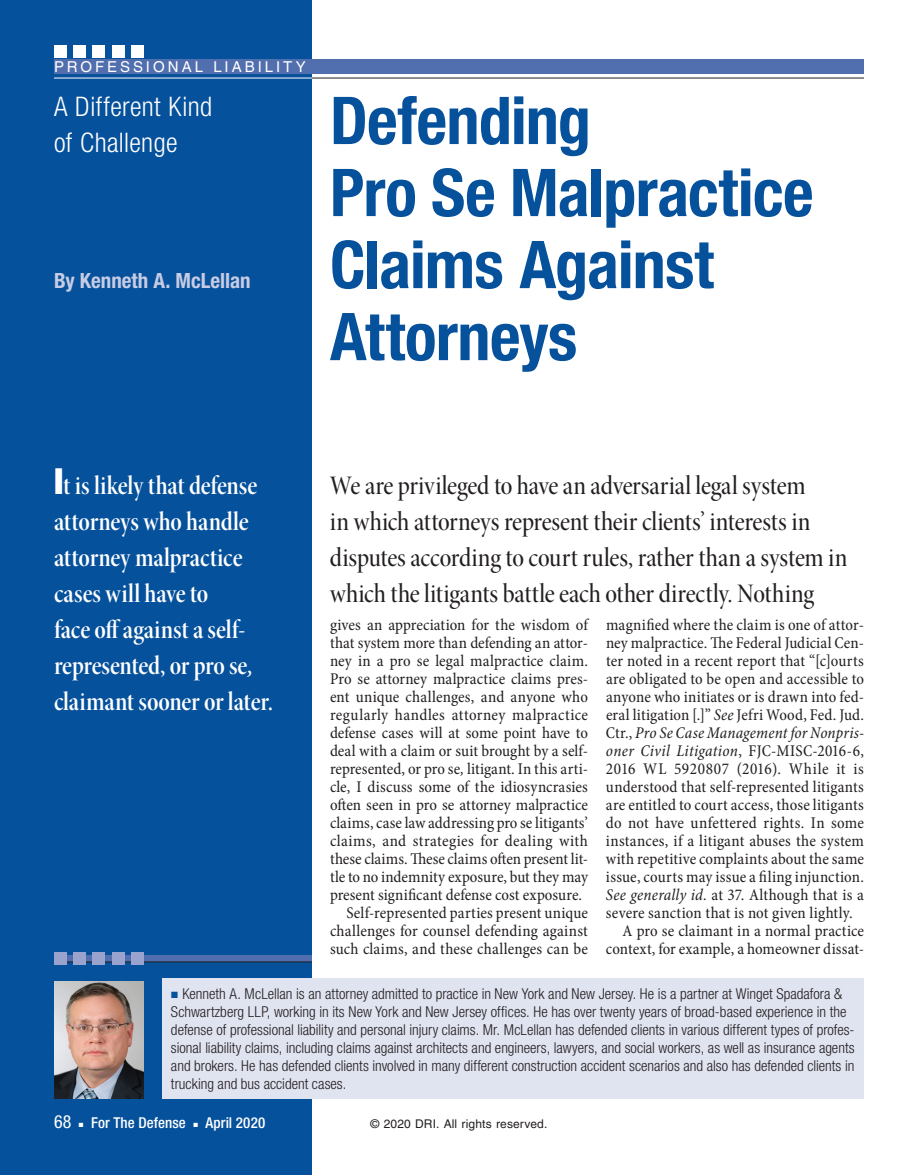
<style>
.page{position:relative;width:918px;height:1175px;background:#fff}
.page>*{position:absolute;margin:0;border:0;box-sizing:border-box;transform-origin:0 0}
.t1{font:700 condensed 66px/72px "Helvetica Neue LT Std";letter-spacing:-.01em;color:#06519b}
.t2{font:27px/36px "Minion Pro Medium Cn Disp";letter-spacing:-.01em;color:#231f20}
.t3{font:27px/36px "Minion Pro Semibold Cn Disp";letter-spacing:-.005em;color:#fff}
.t4{font:300 condensed 27px/36px "Helvetica Neue LT Std";letter-spacing:.015em;color:#fff}
.t5{font:700 condensed 21px "Helvetica Neue LT Std";color:#c7cce4}
.t6{font:condensed 18px "Helvetica Neue LT Std";color:#fff}
.t7{font:condensed 16.5px "Minion Pro";letter-spacing:.005em;color:#231f20}
.t8{font:italic condensed 16.5px "Minion Pro";letter-spacing:.015em;color:#231f20}
.t9{font:condensed 16.5px "Minion Pro";letter-spacing:.025em;color:#231f20}
.t10{font:condensed 16.5px "Minion Pro";letter-spacing:.04em;color:#231f20}
.t11{font:300 condensed 15px/18px "Helvetica Neue LT Std";color:#231f20}
.t12{font:500 condensed 15px "Helvetica Neue LT Std";letter-spacing:.005em;color:#fff}
.t13{font:15px "Helvetica LT Pro";letter-spacing:.2em;color:#fff}
.t14{font:12px "Helvetica LT Pro";letter-spacing:.01em;color:#231f20}
.s1{font-family:"Helvetica Neue LT Std";font-weight:900;font-stretch:condensed;font-size:36px}
.s2{font-family:"Minion Pro";font-style:italic;font-stretch:condensed}
.s3{font-style:italic}
.s4{font-style:normal}
.s5{color:#06519b}
</style>
<div class="page">
<div style="left:0;top:0;width:312px;height:1174px;background:#06519b"></div>
<div style="left:54px;top:956px;width:258px;height:6px;background:#516eae"></div>
<hr style="left:54px;top:961px;width:258px;height:1px;background:#231f20">
<div style="left:54px;top:952px;width:12px;height:13px;background:#99a3cd"></div>
<div style="left:73px;top:952px;width:13px;height:13px;background:#99a3cd"></div>
<div style="left:93px;top:952px;width:12px;height:13px;background:#99a3cd"></div>
<div style="left:112px;top:952px;width:13px;height:13px;background:#99a3cd"></div>
<div style="left:132px;top:952px;width:12px;height:13px;background:#99a3cd"></div>
<div style="left:54px;top:45px;width:12px;height:12px;background:#fff"></div>
<div style="left:73px;top:45px;width:13px;height:12px;background:#fff"></div>
<div style="left:93px;top:45px;width:12px;height:12px;background:#fff"></div>
<div style="left:112px;top:45px;width:13px;height:12px;background:#fff"></div>
<div style="left:132px;top:45px;width:12px;height:12px;background:#fff"></div>
<div style="left:54px;top:59px;width:810px;height:15px;background:#516eae"></div>
<hr style="left:312px;top:78px;width:552px;height:1px;background:#231f20">
<hr style="left:54px;top:78px;width:258px;height:1px;background:#fff">
<div style="left:162px;top:978px;width:702px;height:120px;background:#e0e3f0"></div>
<img style="left:54px;top:981px;width:90px;height:117px">
<p class="t13" style="left:54px;top:58px;width:253px">PROFESSIONAL LIABILITY</p>
<h2 class="t4" style="left:54px;top:88px;width:160px">A Different Kind of Challenge</h2>
<h1 class="t1" style="left:330px;top:84px;width:485px">Defending<br>Pro Se Malpractice<br>Claims Against<br>Attorneys</h1>
<p class="t5" style="left:54px;top:268px;width:198px">By Kenneth A. McLellan</p>
<h2 class="t3" style="left:54px;top:467px;width:221px"><span class="s1">I</span>t is likely that defense attorneys who handle attorney malpractice cases will have to<br>face off against a self&shy;represented, or pro se<span class="s2">, </span>claimant sooner or later.</h2>
<h2 class="t2" style="left:330px;top:467px;width:519px">We are privileged to have an adversarial legal system<br>in which attorneys represent their clients’ interests in disputes according to court rules, rather than a system in which the litigants battle each other directly. Nothing</h2>
<p class="t7" style="left:330px;top:614px;width:259px">gives an appreciation for the wisdom of</p>
<p class="t7" style="left:330px;top:632px;width:259px">that system more than defending an attor-</p>
<p class="t7" style="left:330px;top:650px;width:260px">ney in a pro se legal malpractice claim.</p>
<p class="t7" style="left:330px;top:668px;width:259px">Pro se attorney malpractice claims pres-</p>
<p class="t7" style="left:330px;top:686px;width:259px">ent unique challenges, and anyone who</p>
<p class="t9" style="left:330px;top:704px;width:259px">regularly handles attorney malpractice</p>
<p class="t7" style="left:330px;top:722px;width:260px">defense cases will at some point have to</p>
<p class="t7" style="left:330px;top:740px;width:259px">deal with a claim or suit brought by a self-</p>
<p class="t7" style="left:330px;top:758px;width:260px">represented, or pro se<span class="s3">,</span> litigant. In this arti-</p>
<p class="t7" style="left:330px;top:776px;width:259px">cle, I discuss some of the idiosyncrasies</p>
<p class="t7" style="left:330px;top:794px;width:259px">often seen in pro se attorney malpractice</p>
<p class="t7" style="left:330px;top:812px;width:259px">claims, case law addressing pro se litigants’</p>
<p class="t9" style="left:330px;top:830px;width:259px">claims, and strategies for dealing with</p>
<p class="t7" style="left:330px;top:848px;width:259px">these claims. These claims often present lit-</p>
<p class="t7" style="left:330px;top:866px;width:260px">tle to no indemnity exposure, but they may</p>
<p class="t7" style="left:330px;top:884px;width:254px">present significant defense cost exposure.</p>
<p class="t7" style="left:347px;top:902px;width:243px">Self-represented parties present unique</p>
<p class="t7" style="left:330px;top:920px;width:259px">challenges for counsel defending against</p>
<p class="t7" style="left:330px;top:938px;width:259px">such claims, and these challenges can be</p>
<p class="t7" style="left:606px;top:614px;width:259px">magnified where the claim is one of attor-</p>
<p class="t7" style="left:606px;top:632px;width:259px">ney malpractice. The Federal Judicial Cen-</p>
<p class="t7" style="left:606px;top:650px;width:259px">ter noted in a recent report that “[c]ourts</p>
<p class="t7" style="left:606px;top:668px;width:259px">are obligated to be open and accessible to</p>
<p class="t7" style="left:606px;top:686px;width:259px">anyone who initiates or is drawn into fed-</p>
<p class="t7" style="left:606px;top:704px;width:259px">eral litigation [.]” <span class="s3">See</span> Jefri Wood, Fed. Jud.</p>
<p class="t8" style="left:606px;top:722px;width:259px"><span class="s4">Ctr.,</span> Pro Se Case Management for Nonpris-</p>
<p class="t8" style="left:606px;top:740px;width:260px">oner Civil Litigation<span class="s4">, FJC-MISC-2016-6,</span></p>
<p class="t10" style="left:606px;top:758px;width:259px">2016 WL 5920807 (2016). While it is</p>
<p class="t7" style="left:606px;top:776px;width:260px">understood that self-represented litigants</p>
<p class="t7" style="left:606px;top:794px;width:259px">are entitled to court access, those litigants</p>
<p class="t7" style="left:606px;top:812px;width:260px">do not have unfettered rights. In some</p>
<p class="t7" style="left:606px;top:830px;width:260px">instances, if a litigant abuses the system</p>
<p class="t7" style="left:606px;top:848px;width:260px">with repetitive complaints about the same</p>
<p class="t7" style="left:606px;top:866px;width:259px">issue, courts may issue a filing injunction.</p>
<p class="t7" style="left:606px;top:884px;width:260px"><span class="s3">See generally id.</span> at 37. Although that is a</p>
<p class="t7" style="left:606px;top:902px;width:248px">severe sanction that is not given lightly.</p>
<p class="t7" style="left:622px;top:920px;width:243px">A pro se claimant in a normal practice</p>
<p class="t7" style="left:606px;top:938px;width:259px">context, for example, a homeowner dissat-</p>
<p class="t11" style="left:171px;top:985px;width:685px"><span class="s5">■</span> Kenneth A. McLellan is an attorney admitted to practice in New York and New Jersey. He is a partner at Winget Spadafora &amp; Schwartzberg LLP, working in its New York and New Jersey offices. He has over twenty years of broad-based experience in the defense of professional liability and personal injury claims. Mr. McLellan has defended clients in various different types of profes&shy;sional liability claims, including claims against architects and engineers, lawyers, and social workers, as well as insurance agents and brokers. He has defended clients involved in many different construction accident scenarios and also has defended clients in trucking and bus accident cases.</p>
<p class="t6" style="left:54px;top:1111px;width:19px">68</p>
<p class="t12" style="left:79px;top:1114px;width:108px">■ For The Defense</p>
<p class="t12" style="left:193px;top:1114px;width:74px">■ April 2020</p>
<p class="t14" style="left:371px;top:1117px;width:178px">© 2020 DRI. All rights reserved.</p>
</div>
